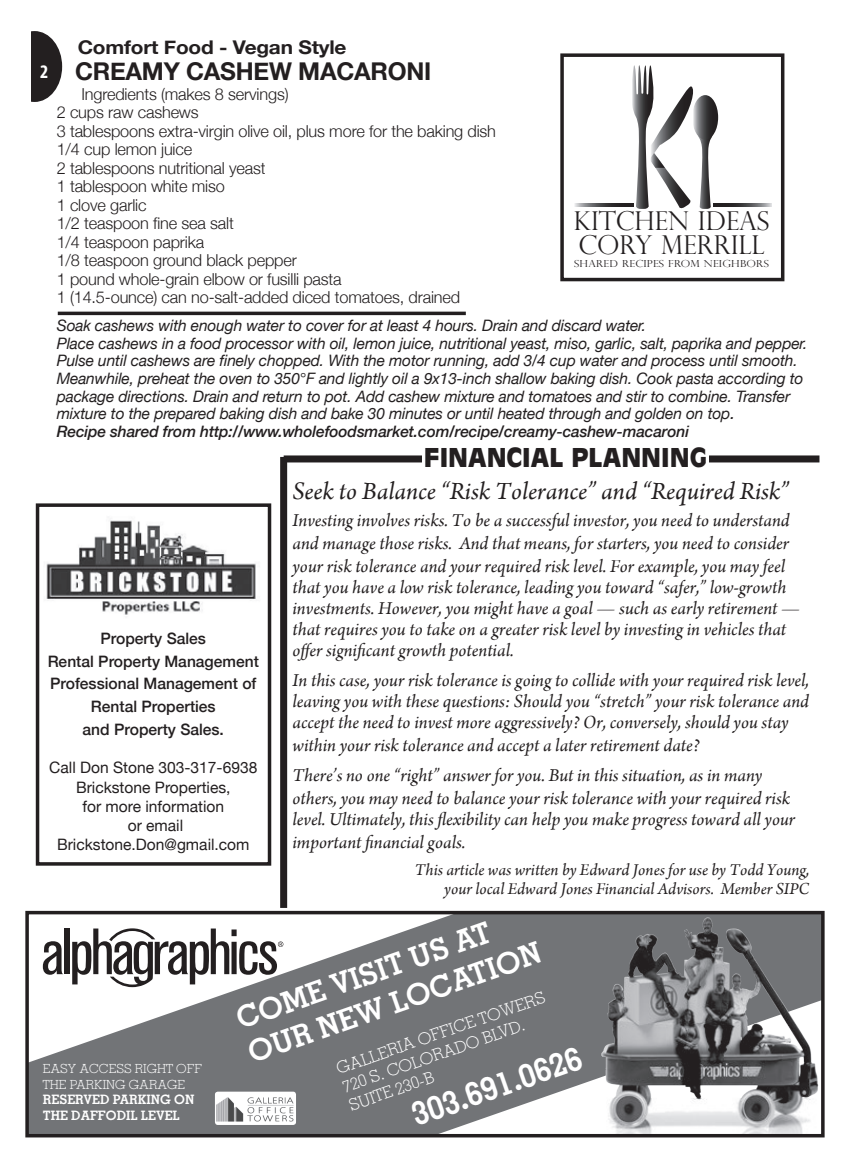
<style>
.page{position:relative;width:851px;height:1166px;background:#fff}
.page>*{position:absolute;margin:0;border:0;box-sizing:border-box;transform-origin:0 0}
.t1{font:700 32.38px "Memphis";color:#fff}
.t2{font:700 29.75px/35.5px "Memphis";color:#fff}
.t3{font:italic 26.25px "Arno Pro";color:#231f20}
.t4{font:300 25.9px/23.3px "Perpetua Titling";color:#231f20}
.t5{font:900 25.9px "Antique Olive Std";color:#231f20}
.t6{font:700 24.5px "Helvetica Neue";letter-spacing:-.01em;color:#231f20}
.t7{font:italic 19.25px/21px "Arno Pro";color:#231f20}
.t8{font:700 condensed 19.25px "Myriad Pro";color:#fff}
.t9{font:700 18.9px "Helvetica Neue";letter-spacing:-.01em;color:#231f20;scale:1.1 1}
.t10{font:italic 17.5px "Arno Pro";color:#231f20}
.t11{font:300 16.45px "Helvetica Neue";letter-spacing:-.01em;color:#231f20}
.t12{font:300 16.28px/19.6px "Memphis";color:#fff}
.t13{font:italic 15.75px/17.5px "Helvetica Neue";letter-spacing:-.01em;color:#231f20}
.t14{font:500 15.75px "Helvetica Neue";color:#231f20}
.t15{font:15.75px "Helvetica Neue";color:#231f20}
.t16{font:italic 500 15.75px "Helvetica Neue";letter-spacing:-.01em;color:#231f20}
.t17{font:700 12.95px/15.6px "Memphis";color:#fff}
.t18{font:300 12.6px/15.6px "Memphis";color:#fff}
.t19{font:300 9.62px "Perpetua Titling";letter-spacing:.015em;color:#231f20;scale:1.14 1}
.s1{font-size:17.5px}
</style>
<div class="page">
<div style="left:7px;top:31px;width:55px;height:71px;background:#231f20;border-radius:50%"></div>
<div style="left:7px;top:30px;width:24px;height:73px;background:#fff"></div>
<svg style="left:575px;top:204px;width:54px;height:2px"></svg>
<svg style="left:718px;top:204px;width:53px;height:2px"></svg>
<svg style="left:629px;top:65px;width:89px;height:144px"></svg>
<div style="left:560px;top:53px;width:224px;height:228px;border:4px solid #231f20"></div>
<hr style="left:58px;top:312px;width:408px;height:3px;background:#231f20">
<div style="left:280px;top:457px;width:7px;height:451px;background:#231f20"></div>
<div style="left:284px;top:455px;width:535px;height:7px;background:#231f20"></div>
<img style="left:46px;top:520px;width:210px;height:95px">
<div style="left:36px;top:503px;width:235px;height:362px;border:4px solid #231f20"></div>
<svg style="left:30px;top:915px;width:536px;height:217px;fill:#727477"></svg>
<svg style="left:43px;top:941px;width:20px;height:33px"></svg>
<div style="left:65px;top:928px;width:5px;height:46px;background:#231f20"></div>
<svg style="left:72px;top:928px;width:211px;height:59px"></svg>
<img style="left:566px;top:915px;width:253px;height:217px">
<img style="left:215px;top:1091px;width:81px;height:33px">
<div style="left:25px;top:910px;width:799px;height:227px;border:4px solid #231f20"></div>
<div style="left:422px;top:447px;width:286px;height:28px;background:#fff"></div>
<p class="t8" style="left:40px;top:60px;width:10px">2</p>
<p class="t9" style="left:78px;top:32px;width:246px">Comfort Food - Vegan Style</p>
<p class="t6" style="left:75px;top:52px;width:358px">CREAMY CASHEW MACARONI</p>
<p class="t11" style="left:81px;top:81px;width:209px">Ingredients (makes 8 servings)</p>
<p class="t11" style="left:57px;top:99px;width:143px">2 cups raw cashews</p>
<p class="t11" style="left:57px;top:118px;width:441px">3 tablespoons extra-virgin olive oil, plus more for the baking dish</p>
<p class="t11" style="left:57px;top:136px;width:137px">1/4 cup lemon juice</p>
<p class="t11" style="left:57px;top:155px;width:210px">2 tablespoons nutritional yeast</p>
<p class="t11" style="left:57px;top:173px;width:170px">1 tablespoon white miso</p>
<p class="t11" style="left:57px;top:192px;width:91px">1 clove garlic</p>
<p class="t11" style="left:57px;top:210px;width:179px">1/2 teaspoon fine sea salt</p>
<p class="t11" style="left:57px;top:229px;width:149px">1/4 teaspoon paprika</p>
<p class="t11" style="left:57px;top:247px;width:242px">1/8 teaspoon ground black pepper</p>
<p class="t11" style="left:57px;top:266px;width:286px">1 pound whole-grain elbow or fusilli pasta</p>
<p class="t11" style="left:57px;top:284px;width:405px">1 (14.5-ounce) can no-salt-added diced tomatoes, drained</p>
<p class="t13" style="left:57px;top:318px;width:591px">Soak cashews with enough water to cover for at least 4 hours. Drain and discard water.</p>
<p class="t13" style="left:57px;top:335px;width:752px">Place cashews in a food processor with oil, lemon juice, nutritional yeast, miso, garlic, salt, paprika and pepper.<br>Pulse until cashews are finely chopped. With the motor running, add 3/4 cup water and process until smooth.<br>Meanwhile, preheat the oven to 350°F and lightly oil a 9x13-inch shallow baking dish. Cook pasta according to package directions. Drain and return to pot. Add cashew mixture and tomatoes and stir to combine. Transfer mixture to the prepared baking dish and bake 30 minutes or until heated through and golden on top<span class="s1">.</span></p>
<p class="t16" style="left:57px;top:417px;width:634px">Recipe shared from http://www.wholefoodsmarket.com/recipe/creamy-cashew-macaroni</p>
<p class="t4" style="left:573px;top:209px;width:197px">KITCHEN IDEAS<br>CORY MERRILL</p>
<p class="t19" style="left:574px;top:257px;width:172px">SHARED RECIPES FROM NEIGHBORS</p>
<p class="t5" style="left:424px;top:442px;width:284px">FINANCIAL PLANNING</p>
<p class="t14" style="left:101px;top:625px;width:107px">Property Sales</p>
<p class="t14" style="left:48px;top:648px;width:213px">Rental Property Management</p>
<p class="t14" style="left:50px;top:671px;width:208px">Professional Management of</p>
<p class="t14" style="left:91px;top:694px;width:126px">Rental Properties</p>
<p class="t14" style="left:83px;top:716px;width:143px">and Property Sales.</p>
<p class="t15" style="left:49px;top:756px;width:209px">Call Don Stone 303-317-6938</p>
<p class="t15" style="left:76px;top:775px;width:156px">Brickstone Properties,</p>
<p class="t15" style="left:82px;top:795px;width:143px">for more information</p>
<p class="t15" style="left:128px;top:814px;width:57px">or email</p>
<p class="t15" style="left:57px;top:833px;width:194px">Brickstone.Don@gmail.com</p>
<p class="t3" style="left:292px;top:476px;width:498px">Seek to Balance “Risk Tolerance” and “Required Risk”</p>
<p class="t7" style="left:292px;top:509px;width:499px;line-height:23.1px;text-align:justify">Investing involves risks. To be a successful investor, you need to understand and manage those risks. And that means, for starters, you need to consider your risk tolerance and your required risk level. For example, you may feel</p>
<p class="t7" style="left:292px;top:577px;width:509px">that you have a low risk tolerance, leading you toward “safer,” low-growth investments. However, you might have a goal — such as early retirement — that requires you to take on a greater risk level by investing in vehicles that offer significant growth potential.</p>
<p class="t7" style="left:292px;top:670px;width:518px;text-align:justify">In this case, your risk tolerance is going to collide with your required risk level, leaving you with these questions: Should you “stretch” your risk tolerance and accept the need to invest more aggressively? Or, conversely, should you stay</p>
<p class="t7" style="left:292px;top:735px;width:408px">within your risk tolerance and accept a later retirement date?</p>
<p class="t7" style="left:292px;top:765px;width:499px;line-height:23.1px">There’s no one “right” answer for you. But in this situation, as in many others, you may need to balance your risk tolerance with your required risk</p>
<p class="t7" style="left:292px;top:809px;width:504px;line-height:23.1px">level. Ultimately, this flexibility can help you make progress toward all your important financial goals.</p>
<p class="t10" style="left:415px;top:859px;width:396px">This article was written by Edward Jones for use by Todd Young,</p>
<p class="t10" style="left:444px;top:878px;width:366px">your local Edward Jones Financial Advisors. Member SIPC</p>
<p class="t18" style="left:43px;top:1060px;width:161px">EASY ACCESS RIGHT OFF<br>THE PARKING GARAGE</p>
<p class="t17" style="left:43px;top:1091px;width:153px">RESERVED PARKING ON<br>THE DAFFODIL LEVEL</p>
<p class="t2" style="left:231px;top:1001px;width:310px;rotate:-19deg">COME VISIT US AT<br>OUR NEW LOCATION</p>
<p class="t12" style="left:333px;top:1058px;width:221px;rotate:-19deg">GALLERIA OFFICE TOWERS<br>720 S. COLORADO BLVD.<br>SUITE 230-B</p>
<p class="t1" style="left:406px;top:1095px;width:180px;rotate:-19deg">303.691.0626</p>
</div>
